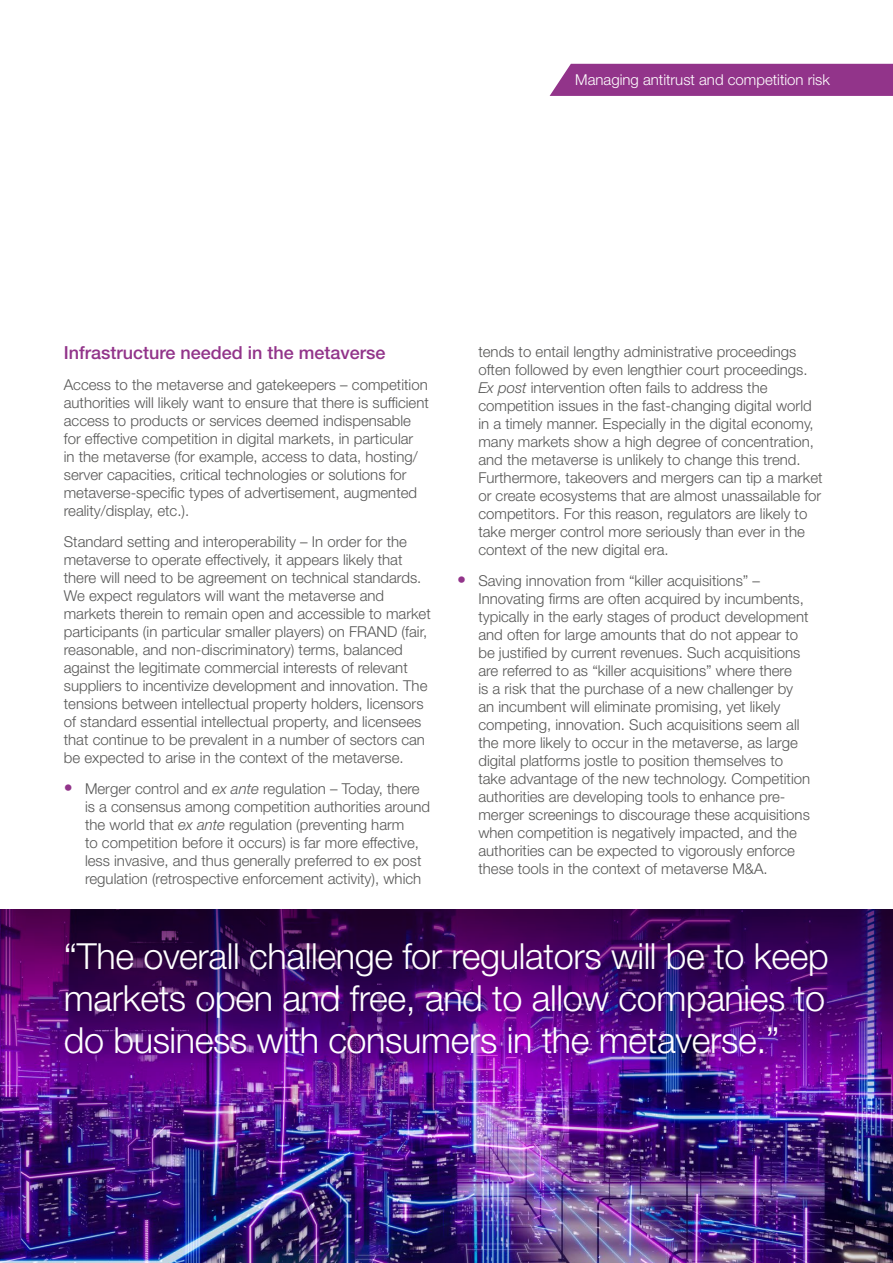
<style>
.page{position:relative;width:893px;height:1263px;background:#fff}
.page>*{position:absolute;margin:0;border:0;box-sizing:border-box;transform-origin:0 0}
.t1{font:300 36px/42px "Helvetica Neue LT Std";letter-spacing:-.01em;color:#fff;text-align:justify}
.t2{font:500 18px "Helvetica Neue LT Std";color:#92348a}
.t3{font:300 15px/18px "Helvetica Neue LT Std";color:#575756}
.t4{font:300 15px "Helvetica Neue LT Std";color:#fff}
.s1{font-weight:700;font-size:18px;color:#92348a}
.s2{font-style:italic}
</style>
<div class="page">
<img style="left:0;top:909px;width:893px;height:354px">
<img style="left:1px;top:909px;width:892px;height:183px">
<div style="left:550px;top:64px;width:343px;height:32px;background:#92348a"></div>
<p class="t4" style="left:575px;top:71px;width:256px">Managing antitrust and competition risk</p>
<p class="t2" style="left:64px;top:342px;width:323px">Infrastructure needed in the metaverse</p>
<p class="t3" style="left:64px;top:375px;width:367px">Access to the metaverse and gatekeepers – competition authorities will likely want to ensure that there is sufficient access to products or services deemed indispensable for effective competition in digital markets, in particular<br>in the metaverse (for example, access to data, hosting/ server capacities, critical technologies or solutions for metaverse-specific types of advertisement, augmented reality/display, etc.).</p>
<p class="t3" style="left:64px;top:532px;width:369px">Standard setting and interoperability – In order for the metaverse to operate effectively, it appears likely that there will need to be agreement on technical standards.<br>We expect regulators will want the metaverse and markets therein to remain open and accessible to market participants (in particular smaller players) on FRAND (fair, reasonable, and non-discriminatory) terms, balanced against the legitimate commercial interests of relevant suppliers to incentivize development and innovation. The tensions between intellectual property holders, licensors of standard essential intellectual property, and licensees that continue to be prevalent in a number of sectors can be expected to arise in the context of the metaverse.</p>
<p class="t3" style="left:85px;top:779px;width:347px;text-indent:-21px"><span class="s1">•</span> Merger control and <span class="s2">ex ante</span> regulation – Today, there is a consensus among competition authorities around the world that <span class="s2">ex ante</span> regulation (preventing harm<br>to competition before it occurs) is far more effective, less invasive, and thus generally preferred to ex post regulation (retrospective enforcement activity), which</p>
<p class="t3" style="left:478px;top:343px;width:346px">tends to entail lengthy administrative proceedings often followed by even lengthier court proceedings.<br><span class="s2">Ex post</span> intervention often fails to address the competition issues in the fast-changing digital world in a timely manner. Especially in the digital economy, many markets show a high degree of concentration, and the metaverse is unlikely to change this trend.<br>Furthermore, takeovers and mergers can tip a market or create ecosystems that are almost unassailable for competitors. For this reason, regulators are likely to take merger control more seriously than ever in the context of the new digital era.</p>
<p class="t3" style="left:478px;top:571px;width:333px;text-indent:-21px"><span class="s1">•</span> Saving innovation from “killer acquisitions” – Innovating firms are often acquired by incumbents, typically in the early stages of product development and often for large amounts that do not appear to be justified by current revenues. Such acquisitions are referred to as “killer acquisitions” where there<br>is a risk that the purchase of a new challenger by an incumbent will eliminate promising, yet likely competing, innovation. Such acquisitions seem all the more likely to occur in the metaverse, as large digital platforms jostle to position themselves to take advantage of the new technology. Competition authorities are developing tools to enhance pre&shy;merger screenings to discourage these acquisitions when competition is negatively impacted, and the authorities can be expected to vigorously enforce these tools in the context of metaverse M&amp;A.</p>
<h1 class="t1" style="left:64px;top:935px;width:766px">“The overall challenge for regulators will be to keep markets open and free, and to allow companies to do business with consumers in the metaverse.”</h1>
</div>
